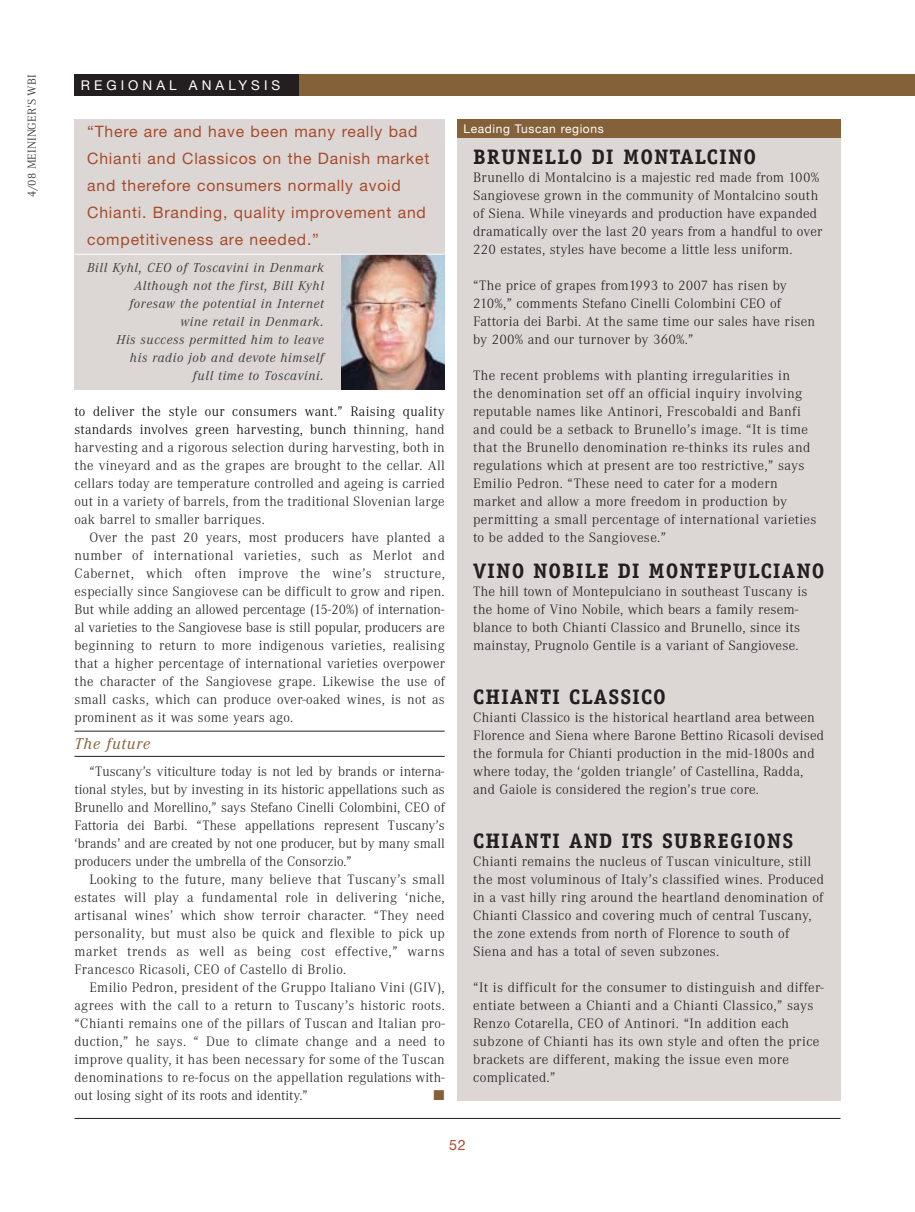
<style>
.page{position:relative;width:915px;height:1212px;background:#fff}
.page>*{position:absolute;margin:0;border:0;box-sizing:border-box;transform-origin:0 0}
.t1{font:700 21px "Officina Serif";letter-spacing:.05em;color:#231f20}
.t2{font:italic 16.5px "Corporate A";letter-spacing:.05em;color:#85613a}
.t3{font:15.75px/27px "Helvetica Neue";letter-spacing:.05em;color:#a64b2c}
.t4{font:300 14.25px/18px "Corporate A";letter-spacing:.02em;color:#231f20}
.t5{font:14.25px "Helvetica Neue";color:#a64b2c}
.t6{font:italic 13.5px/18px "Corporate A";letter-spacing:.05em;color:#404041;text-align:right}
.t7{font:13.5px "Helvetica Neue";letter-spacing:.3em;color:#fff}
.t8{font:12px "Helvetica Neue";letter-spacing:.05em;color:#fff}
.t9{font:300 12px "Corporate A";letter-spacing:.005em;color:#231f20}
.s1{color:#000}
</style>
<div class="page">
<hr style="left:74px;top:1118px;width:766px;height:1px;background:#231f20">
<hr style="left:74px;top:731px;width:370px;height:1px;background:#231f20">
<hr style="left:74px;top:756px;width:370px;height:1px;background:#231f20">
<div style="left:74px;top:74px;width:840px;height:22px;background:#85613a"></div>
<div style="left:457px;top:137px;width:383px;height:963px;background:#dcd7d5"></div>
<div style="left:457px;top:119px;width:383px;height:18px;background:#85613a"></div>
<div style="left:74px;top:119px;width:370px;height:271px;background:#dcd7d5"></div>
<img style="left:341px;top:255px;width:103px;height:134px">
<hr style="left:74px;top:254px;width:370px;height:1px;background:#fff">
<div style="left:74px;top:74px;width:225px;height:22px;background:#231f20"></div>
<p class="t9" style="left:28px;top:197px;width:124px;rotate:-90deg">4/08 MEININGER’S WBI</p>
<p class="t7" style="left:81px;top:81px;width:201px">REGIONAL ANALYSIS</p>
<p class="t3" style="left:87px;top:120px;width:343px">“There are and have been many really bad Chianti and Classicos on the Danish market and therefore consumers normally avoid Chianti. Branding, quality improvement and competitiveness are needed.”</p>
<p class="t6" style="left:87px;top:260px;width:238px">Bill Kyhl, CEO of Toscavini in Denmark<br>Although not the first, Bill Kyhl foresaw the potential in Internet<br>wine retail in Denmark.<br>His success permitted him to leave<br>his radio job and devote himself<br>full time to Toscavini.</p>
<p class="t4" style="left:74px;top:404px;width:371px;text-align:justify"><span class="s1">to deliver the style our consumers want.” Raising quality standards involves green harvesting, bunch t</span>hinning, hand harvesting and a rigorous selection during harvesting, both in the vineyard and as the grapes are brought to the cellar. All cellars today are temperature controlled and ageing is carried out in a variety of barrels, from the traditional Slovenian large oak barrel to smaller barriques.</p>
<p class="t4" style="left:74px;top:530px;width:372px;text-align:justify;text-indent:15px">Over the past 20 years, most producers have planted a number of international varieties, such as Merlot and Cabernet, which often improve the wine’s structure, especially since Sangiovese can be difficult to grow and ripen.<br>But while adding an allowed percentage (15-20%) of internation&shy;al varieties to the Sangiovese base is still popular, producers are beginning to return to more indigenous varieties, realising that a higher percentage of international varieties overpower the character of the Sangiovese grape. Likewise the use of small casks, which can produce over-oaked wines, is not as prominent as it was some years ago.</p>
<p class="t2" style="left:74px;top:738px;width:77px">The future</p>
<p class="t4" style="left:74px;top:764px;width:371px;text-align:justify;text-indent:15px">“Tuscany’s viticulture today is not led by brands or interna&shy;tional styles, but by investing in its historic appellations such as Brunello and Morellino,” says Stefano Cinelli Colombini, CEO of Fattoria dei Barbi. “These appellations represent Tuscany’s ‘brands’ and are created by not one producer, but by many small producers under the umbrella of the Consorzio.”</p>
<p class="t4" style="left:74px;top:872px;width:371px;text-align:justify;text-indent:15px">Looking to the future, many believe that Tuscany’s small estates will play a fundamental role in delivering ‘niche, artisanal wines’ which show terroir character. “They need personality, but must also be quick and flexible to pick up market trends as well as being cost effective,” warns Francesco Ricasoli, CEO of Castello di Brolio.</p>
<p class="t4" style="left:74px;top:980px;width:372px;text-align:justify;text-indent:15px">Emilio Pedron, president of the Gruppo Italiano Vini (GIV), agrees with the call to a return to Tuscany’s historic roots. “Chianti remains one of the pillars of Tuscan and Italian pro&shy;duction,” he says. “ Due to climate change and a need to improve quality, it has been necessary for some of the Tuscan denominations to re-focus on the appellation regulations with&shy;out losing sight of its roots and identity.”</p>
<p class="t8" style="left:463px;top:124px;width:142px">Leading Tuscan regions</p>
<h1 class="t1" style="left:473px;top:149px;width:284px">BRUNELLO DI MONTALCINO</h1>
<p class="t4" style="left:473px;top:170px;width:350px">Brunello di Montalcino is a majestic red made from 100% Sangiovese grown in the community of Montalcino south of Siena. While vineyards and production have expanded dramatically over the last 20 years from a handful to over 220 estates, styles have become a little less uniform.</p>
<p class="t4" style="left:473px;top:278px;width:343px">“The price of grapes from1993 to 2007 has risen by 210%,” comments Stefano Cinelli Colombini CEO of Fattoria dei Barbi. At the same time our sales have risen by 200% and our turnover by 360%.”</p>
<p class="t4" style="left:473px;top:368px;width:345px">The recent problems with planting irregularities in<br>the denomination set off an official inquiry involving reputable names like Antinori, Frescobaldi and Banfi and could be a setback to Brunello’s image. “It is time that the Brunello denomination re-thinks its rules and regulations which at present are too restrictive,” says Emilio Pedron. “These need to cater for a modern market and allow a more freedom in production by permitting a small percentage of international varieties to be added to the Sangiovese.”</p>
<h1 class="t1" style="left:473px;top:563px;width:353px">VINO NOBILE DI MONTEPULCIANO</h1>
<p class="t4" style="left:473px;top:584px;width:335px">The hill town of Montepulciano in southeast Tuscany is the home of Vino Nobile, which bears a family resem&shy;blance to both Chianti Classico and Brunello, since its mainstay, Prugnolo Gentile is a variant of Sangiovese.</p>
<h1 class="t1" style="left:473px;top:689px;width:194px">CHIANTI CLASSICO</h1>
<p class="t4" style="left:473px;top:710px;width:352px">Chianti Classico is the historical heartland area between Florence and Siena where Barone Bettino Ricasoli devised the formula for Chianti production in the mid-1800s and where today, the ‘golden triangle’ of Castellina, Radda, and Gaiole is considered the region’s true core.</p>
<h1 class="t1" style="left:473px;top:833px;width:321px">CHIANTI AND ITS SUBREGIONS</h1>
<p class="t4" style="left:473px;top:854px;width:352px">Chianti remains the nucleus of Tuscan viniculture, still the most voluminous of Italy’s classified wines. Produced in a vast hilly ring around the heartland denomination of Chianti Classico and covering much of central Tuscany, the zone extends from north of Florence to south of Siena and has a total of seven subzones.</p>
<p class="t4" style="left:473px;top:980px;width:352px">“It is difficult for the consumer to distinguish and differ&shy;entiate between a Chianti and a Chianti Classico,” says Renzo Cotarella, CEO of Antinori. “In addition each subzone of Chianti has its own style and often the price brackets are different, making the issue even more complicated.”</p>
<p class="t5" style="left:449px;top:1140px;width:18px">52</p>
</div>
